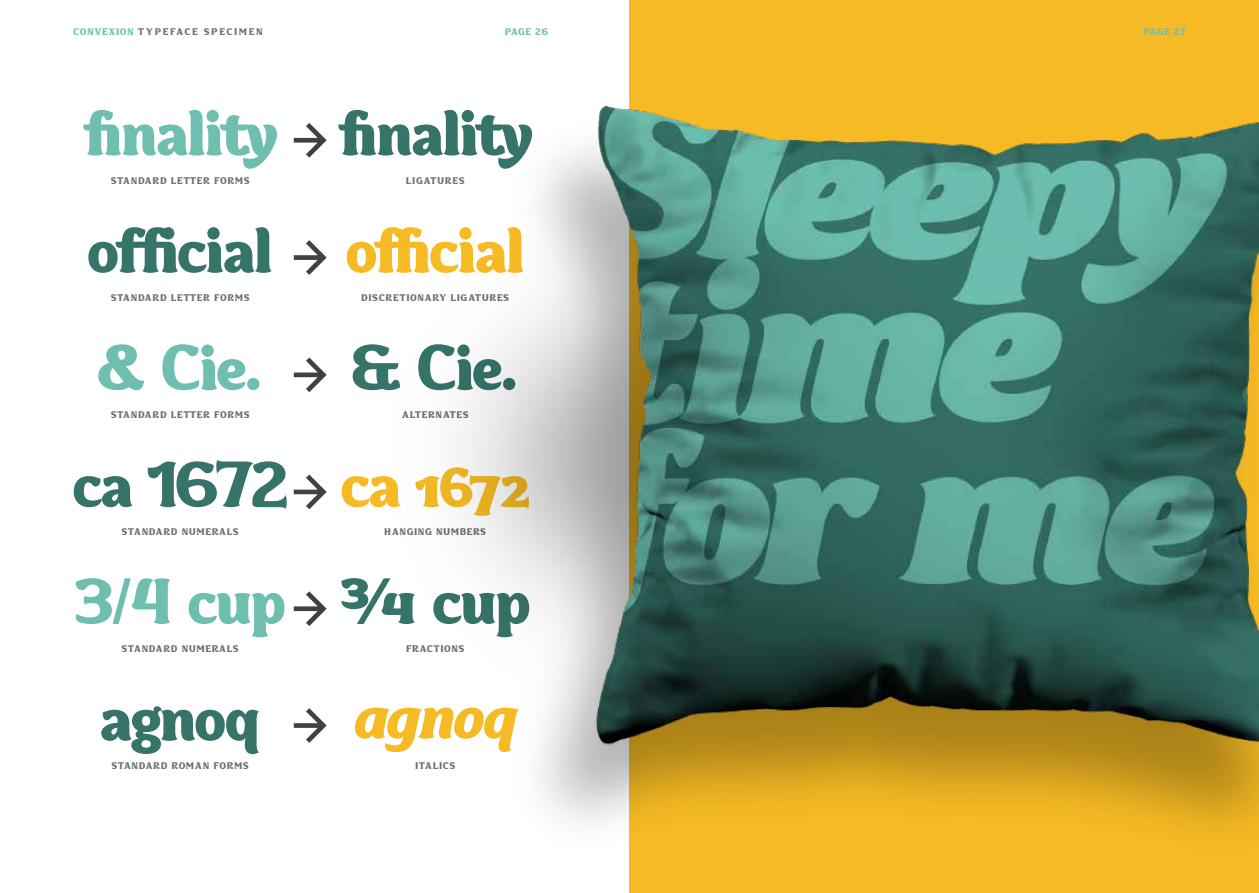
<style>
.page{position:relative;width:1259px;height:893px;background:#fff}
.page>*{position:absolute;margin:0;border:0;box-sizing:border-box;transform-origin:0 0}
.t1{font:66px "Convexion";color:#367369}
.t2{font:66px "Convexion";color:#6ebfb0}
.t3{font:66px "Convexion";letter-spacing:-.005em;color:#f5ba24}
.t4{font:italic 66px "Convexion";letter-spacing:-.005em;color:#f5ba24}
.t5{font:9.75px "Convexion";letter-spacing:.12em;color:#6d6e71}
.t6{font:9.75px "Convexion";letter-spacing:.215em;color:#6d6e71}
.t7{font:9.75px "Convexion";letter-spacing:.09em;color:#6ebfb0}
.s1{color:#6ebfb0}
</style>
<div class="page">
<div style="left:629px;top:0;width:630px;height:893px;background:#f5ba24"></div>
<img style="left:293px;top:123px;width:217px;height:620px">
<img style="left:510px;top:106px;width:749px;height:720px">
<p class="t6" style="left:74px;top:26px;width:190px"><span class="s1">CONVEXION</span> TYPEFACE SPECIMEN</p>
<p class="t7" style="left:505px;top:26px;width:43px">PAGE 26</p>
<p class="t7" style="left:1144px;top:26px;width:43px">PAGE 27</p>
<h1 class="t2" style="left:83px;top:96px;width:196px">finality</h1>
<h1 class="t1" style="left:338px;top:96px;width:196px">finality</h1>
<p class="t5" style="left:111px;top:175px;width:140px">STANDARD LETTER FORMS</p>
<p class="t5" style="left:406px;top:175px;width:59px">LIGATURES</p>
<h1 class="t1" style="left:88px;top:213px;width:186px">official</h1>
<h1 class="t3" style="left:346px;top:213px;width:179px">official</h1>
<p class="t5" style="left:111px;top:292px;width:140px">STANDARD LETTER FORMS</p>
<p class="t5" style="left:362px;top:292px;width:149px">DISCRETIONARY LIGATURES</p>
<h1 class="t2" style="left:98px;top:331px;width:166px">&amp; Cie.</h1>
<h1 class="t1" style="left:352px;top:331px;width:167px">&amp; Cie.</h1>
<p class="t5" style="left:111px;top:410px;width:140px">STANDARD LETTER FORMS</p>
<p class="t5" style="left:402px;top:410px;width:68px">ALTERNATES</p>
<h1 class="t1" style="left:73px;top:448px;width:209px">ca 1672</h1>
<h1 class="t3" style="left:341px;top:448px;width:190px">ca 1672</h1>
<p class="t5" style="left:122px;top:527px;width:118px">STANDARD NUMERALS</p>
<p class="t5" style="left:385px;top:527px;width:103px">HANGING NUMBERS</p>
<h1 class="t2" style="left:75px;top:565px;width:211px">3/4 cup</h1>
<h1 class="t1" style="left:341px;top:565px;width:190px">³/4 cup</h1>
<p class="t5" style="left:122px;top:643px;width:118px">STANDARD NUMERALS</p>
<p class="t5" style="left:406px;top:643px;width:59px">FRACTIONS</p>
<h1 class="t1" style="left:101px;top:681px;width:160px">agnoq</h1>
<h1 class="t4" style="left:354px;top:679px;width:164px">agnoq</h1>
<p class="t5" style="left:112px;top:760px;width:138px">STANDARD ROMAN FORMS</p>
<p class="t5" style="left:415px;top:760px;width:41px">ITALICS</p>
</div>
